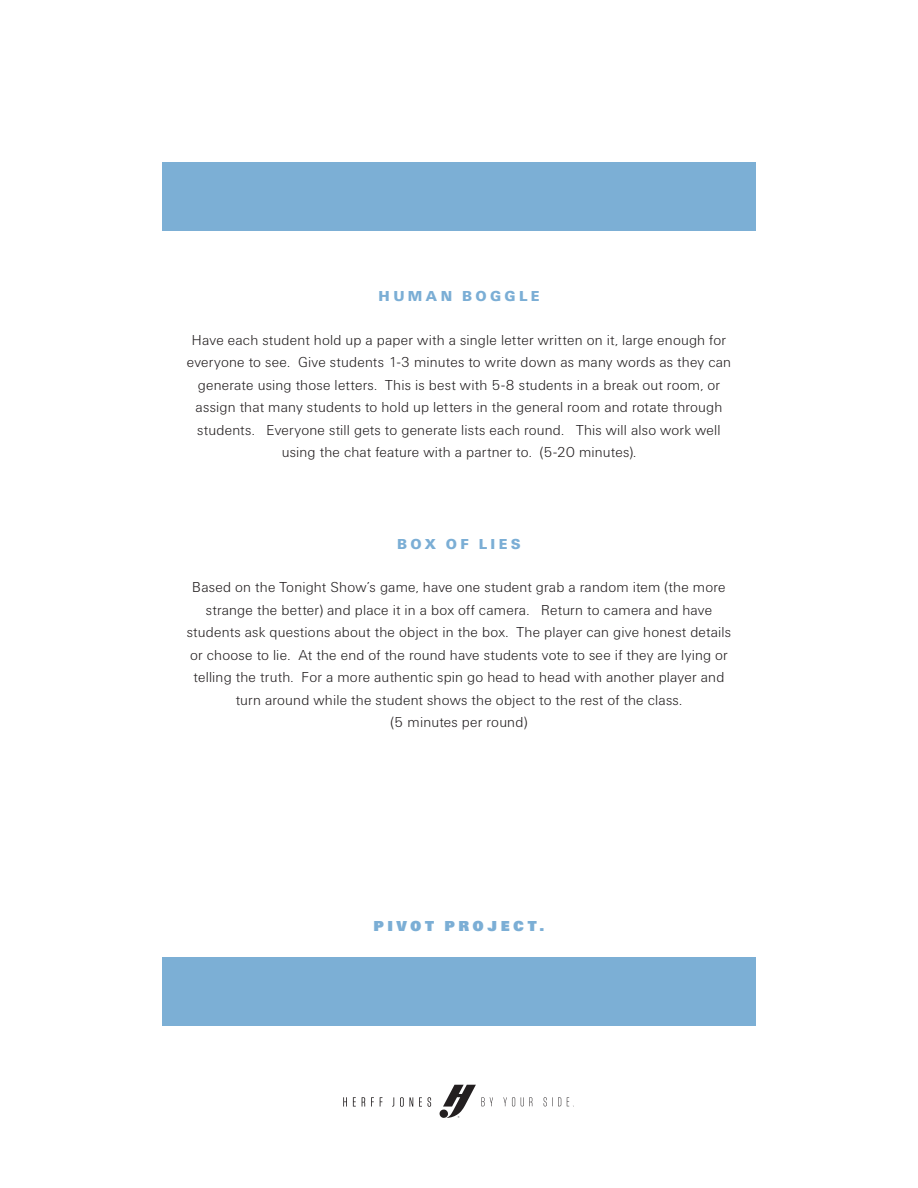
<style>
.page{position:relative;width:918px;height:1188px;background:#fff}
.page>*{position:absolute;margin:0;border:0;box-sizing:border-box;transform-origin:0 0}
.t1{font:300 15px/22.5px "AHJ Urbano";letter-spacing:.01em;color:#231f20;text-align:center}
.t2{font:900 15px "AHJ Urbano";letter-spacing:.225em;color:#7baed5}
.t3{font:900 15px "AHJ Urbano";letter-spacing:.22em;color:#7baed5}
</style>
<div class="page">
<svg style="left:343px;top:1085px;width:231px;height:33px"></svg>
<div style="left:162px;top:162px;width:594px;height:68px;background:#7cafd5"></div>
<div style="left:162px;top:958px;width:594px;height:68px;background:#7cafd5"></div>
<p class="t2" style="left:379px;top:288px;width:162px">HUMAN BOGGLE</p>
<p class="t1" style="left:187px;top:329px;width:546px">Have each student hold up a paper with a single letter written on it, large enough for everyone to see. Give students 1-3 minutes to write down as many words as they can generate using those letters. This is best with 5-8 students in a break out room, or assign that many students to hold up letters in the general room and rotate through students. Everyone still gets to generate lists each round. This will also work well using the chat feature with a partner to. (5-20 minutes).</p>
<p class="t2" style="left:397px;top:535px;width:125px">BOX OF LIES</p>
<p class="t1" style="left:187px;top:576px;width:546px">Based on the Tonight Show’s game, have one student grab a random item (the more strange the better) and place it in a box off camera. Return to camera and have students ask questions about the object in the box. The player can give honest details or choose to lie. At the end of the round have students vote to see if they are lying or telling the truth. For a more authentic spin go head to head with another player and turn around while the student shows the object to the rest of the class.<br>(5 minutes per round)</p>
<p class="t3" style="left:374px;top:918px;width:172px">PIVOT PROJECT.</p>
</div>
